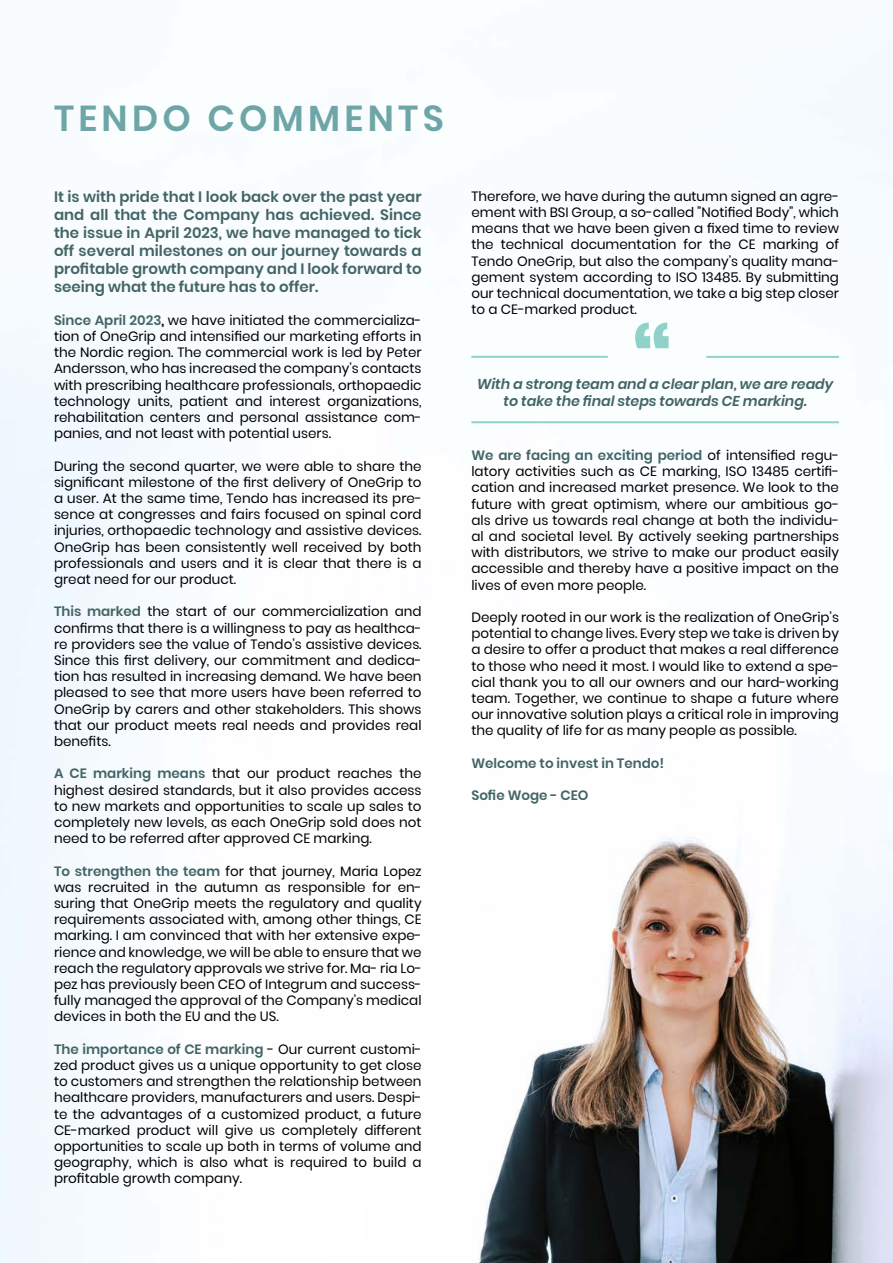
<style>
.page{position:relative;width:893px;height:1263px;background:#fff}
.page>*{position:absolute;margin:0;border:0;box-sizing:border-box;transform-origin:0 0}
.t1{font:900 82.35px "Poppins";color:#90d1c9}
.t2{font:600 36px "Poppins";letter-spacing:.12em;color:#6ea6a7}
.t3{font:600 15px/18px "Poppins";color:#436566;text-align:justify}
.t4{font:italic 600 14.25px/17.1px "Poppins";letter-spacing:-.005em;color:#436566;text-align:center}
.t5{font:13.5px/16.2px "Poppins";color:#000;text-align:justify}
.t6{font:600 13.5px "Poppins";color:#436566}
.s1{font-weight:600;color:#436566}
.s2{font-weight:600}
</style>
<div class="page">
<img style="left:0;top:40px;width:893px;height:1223px">
<hr style="left:706px;top:356px;width:133px;height:2px;background:#90d1c9">
<hr style="left:471px;top:421px;width:368px;height:2px;background:#90d1c9">
<hr style="left:471px;top:356px;width:137px;height:2px;background:#90d1c9">
<h2 class="t2" style="left:54px;top:98px;width:391px">TENDO COMMENTS</h2>
<p class="t3" style="left:54px;top:188px;width:369px">It is with pride that I look back over the past year and all that the Company has achieved. Since the issue in April 2023, we have managed to tick off several milestones on our journey towards a profitable growth company and I look forward to seeing what the future has to offer.</p>
<p class="t5" style="left:54px;top:312px;width:369px"><span class="s1">Since April 2023</span><span class="s2">,</span> we have initiated the commercializa&shy;tion of OneGrip and intensified our marketing efforts in the Nordic region. The commercial work is led by Peter Andersson, who has increased the company’s contacts with prescribing healthcare professionals, orthopaedic technology units, patient and interest organizations, rehabilitation centers and personal assistance com&shy;panies, and not least with potential users.</p>
<p class="t5" style="left:54px;top:458px;width:369px">During the second quarter, we were able to share the significant milestone of the first delivery of OneGrip to a user. At the same time, Tendo has increased its pre&shy;sence at congresses and fairs focused on spinal cord injuries, orthopaedic technology and assistive devices.<br>OneGrip has been consistently well received by both professionals and users and it is clear that there is a great need for our product.</p>
<p class="t5" style="left:54px;top:604px;width:369px"><span class="s1">This marked</span> the start of our commercialization and confirms that there is a willingness to pay as healthca&shy;re providers see the value of Tendo’s assistive devices.<br>Since this first delivery, our commitment and dedica&shy;tion has resulted in increasing demand. We have been pleased to see that more users have been referred to OneGrip by carers and other stakeholders. This shows that our product meets real needs and provides real benefits.</p>
<p class="t5" style="left:54px;top:766px;width:369px"><span class="s1">A CE marking means</span> that our product reaches the highest desired standards, but it also provides access to new markets and opportunities to scale up sales to completely new levels, as each OneGrip sold does not need to be referred after approved CE marking.</p>
<p class="t5" style="left:54px;top:863px;width:369px"><span class="s1">To strengthen the team</span> for that journey, Maria Lopez was recruited in the autumn as responsible for en&shy;suring that OneGrip meets the regulatory and quality requirements associated with, among other things, CE marking. I am convinced that with her extensive expe&shy;rience and knowledge, we will be able to ensure that we reach the regulatory approvals we strive for. Ma- ria Lo&shy;pez has previously been CEO of Integrum and success&shy;fully managed the approval of the Company’s medical devices in both the EU and the US.</p>
<p class="t5" style="left:54px;top:1041px;width:369px"><span class="s1">The importance of CE marking</span> - Our current customi&shy;zed product gives us a unique opportunity to get close to customers and strengthen the relationship between healthcare providers, manufacturers and users. Despi&shy;te the advantages of a customized product, a future CE-marked product will give us completely different opportunities to scale up both in terms of volume and geography, which is also what is required to build a profitable growth company.</p>
<p class="t5" style="left:471px;top:188px;width:369px">Therefore, we have during the autumn signed an agre&shy;ement with BSI Group, a so-called ”Notified Body”, which means that we have been given a fixed time to review the technical documentation for the CE marking of Tendo OneGrip, but also the company’s quality mana&shy;gement system according to ISO 13485. By submitting our technical documentation, we take a big step closer to a CE-marked product.</p>
<h1 class="t1" style="left:631px;top:318px;width:43px">“</h1>
<p class="t4" style="left:477px;top:375px;width:358px">With a strong team and a clear plan, we are ready to take the final steps towards CE marking.</p>
<p class="t5" style="left:471px;top:447px;width:369px"><span class="s1">We are facing an exciting period</span> of intensified regu&shy;latory activities such as CE marking, ISO 13485 certifi&shy;cation and increased market presence. We look to the future with great optimism, where our ambitious go&shy;als drive us towards real change at both the individu&shy;al and societal level. By actively seeking partnerships with distributors, we strive to make our product easily accessible and thereby have a positive impact on the lives of even more people.</p>
<p class="t5" style="left:471px;top:609px;width:369px">Deeply rooted in our work is the realization of OneGrip’s potential to change lives. Every step we take is driven by a desire to offer a product that makes a real difference to those who need it most. I would like to extend a spe&shy;cial thank you to all our owners and our hard-working team. Together, we continue to shape a future where our innovative solution plays a critical role in improving the quality of life for as many people as possible.</p>
<p class="t6" style="left:471px;top:755px;width:194px">Welcome to invest in Tendo!</p>
<p class="t6" style="left:471px;top:788px;width:119px">Sofie Woge - CEO</p>
</div>
